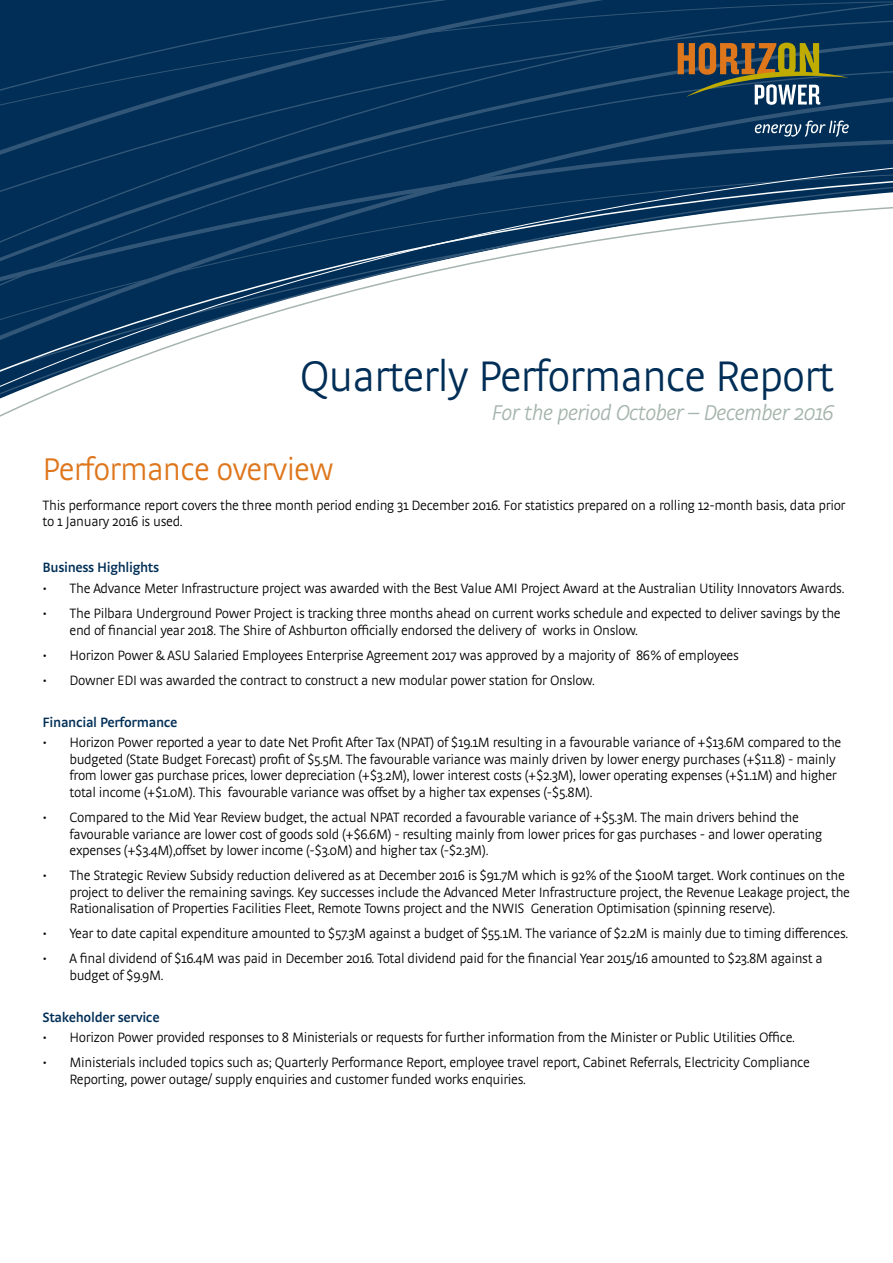
<style>
.page{position:relative;width:893px;height:1263px;background:#fff}
.page>*{position:absolute;margin:0;border:0;box-sizing:border-box;transform-origin:0 0}
.t1{font:300 45px "Strada OT";letter-spacing:-.025em;color:#002e56}
.t2{font:300 33px "Strada OT";letter-spacing:-.025em;color:#de761c}
.t3{font:italic 300 22.5px "Strada OT";letter-spacing:-.025em;color:#a5b4ac}
.t4{font:300 14.25px/16.5px "Strada OT";letter-spacing:-.025em;color:#000}
.t5{font:600 14.25px "Strada OT";letter-spacing:-.025em;color:#002e56}
</style>
<div class="page">
<svg style="left:0;top:0;width:893px;height:417px"></svg>
<svg style="left:678px;top:43px;width:171px;height:62px;background:#535b4d"></svg>
<svg style="left:755px;top:121px;width:94px;height:16px;background:#3d607e"></svg>
<h1 class="t1" style="left:300px;top:350px;width:536px">Quarterly Performance Report</h1>
<h3 class="t3" style="left:492px;top:400px;width:344px">For the period October – December 2016</h3>
<h2 class="t2" style="left:43px;top:451px;width:293px">Performance overview</h2>
<p class="t4" style="left:43px;top:497px;width:804px">This performance report covers the three month period ending 31 December 2016. For statistics prepared on a rolling 12-month basis, data prior to 1 January 2016 is used.</p>
<p class="t5" style="left:43px;top:559px;width:118px">Business Highlights</p>
<p class="t4" style="left:43px;top:580px;width:803px">• The Advance Meter Infrastructure project was awarded with the Best Value AMI Project Award at the Australian Utility Innovators Awards.</p>
<p class="t4" style="left:70px;top:605px;width:773px;text-indent:-27px">• The Pilbara Underground Power Project is tracking three months ahead on current works schedule and expected to deliver savings by the end of financial year 2018. The Shire of Ashburton officially endorsed the delivery of works in Onslow.</p>
<p class="t4" style="left:43px;top:647px;width:698px">• Horizon Power &amp; ASU Salaried Employees Enterprise Agreement 2017 was approved by a majority of 86% of employees</p>
<p class="t4" style="left:43px;top:672px;width:554px">• Downer EDI was awarded the contract to construct a new modular power station for Onslow.</p>
<p class="t5" style="left:43px;top:714px;width:137px">Financial Performance</p>
<p class="t4" style="left:70px;top:735px;width:773px;text-indent:-27px">• Horizon Power reported a year to date Net Profit After Tax (NPAT) of $19.1M resulting in a favourable variance of +$13.6M compared to the budgeted (State Budget Forecast) profit of $5.5M. The favourable variance was mainly driven by lower energy purchases (+$11.8) - mainly from lower gas purchase prices, lower depreciation (+$3.2M), lower interest costs (+$2.3M), lower operating expenses (+$1.1M) and higher total income (+$1.0M). This favourable variance was offset by a higher tax expenses (-$5.8M).</p>
<p class="t4" style="left:70px;top:809px;width:754px;text-indent:-27px">• Compared to the Mid Year Review budget, the actual NPAT recorded a favourable variance of +$5.3M. The main drivers behind the favourable variance are lower cost of goods sold (+$6.6M) - resulting mainly from lower prices for gas purchases - and lower operating expenses (+$3.4M),offset by lower income (-$3.0M) and higher tax (-$2.3M).</p>
<p class="t4" style="left:70px;top:867px;width:782px;text-indent:-27px">• The Strategic Review Subsidy reduction delivered as at December 2016 is $91.7M which is 92% of the $100M target. Work continues on the project to deliver the remaining savings. Key successes include the Advanced Meter Infrastructure project, the Revenue Leakage project, the<br>Rationalisation of Properties Facilities Fleet, Remote Towns project and the NWIS Generation Optimisation (spinning reserve).</p>
<p class="t4" style="left:43px;top:925px;width:807px">• Year to date capital expenditure amounted to $57.3M against a budget of $55.1M. The variance of $2.2M is mainly due to timing differences.</p>
<p class="t4" style="left:70px;top:950px;width:755px;text-indent:-27px">• A final dividend of $16.4M was paid in December 2016. Total dividend paid for the financial Year 2015/16 amounted to $23.8M against a budget of $9.9M.</p>
<p class="t5" style="left:43px;top:1008px;width:119px">Stakeholder service</p>
<p class="t4" style="left:43px;top:1029px;width:754px">• Horizon Power provided responses to 8 Ministerials or requests for further information from the Minister or Public Utilities Office.</p>
<p class="t4" style="left:70px;top:1054px;width:742px;text-indent:-27px">• Ministerials included topics such as; Quarterly Performance Report, employee travel report, Cabinet Referrals, Electricity Compliance<br>Reporting, power outage/ supply enquiries and customer funded works enquiries.</p>
</div>
